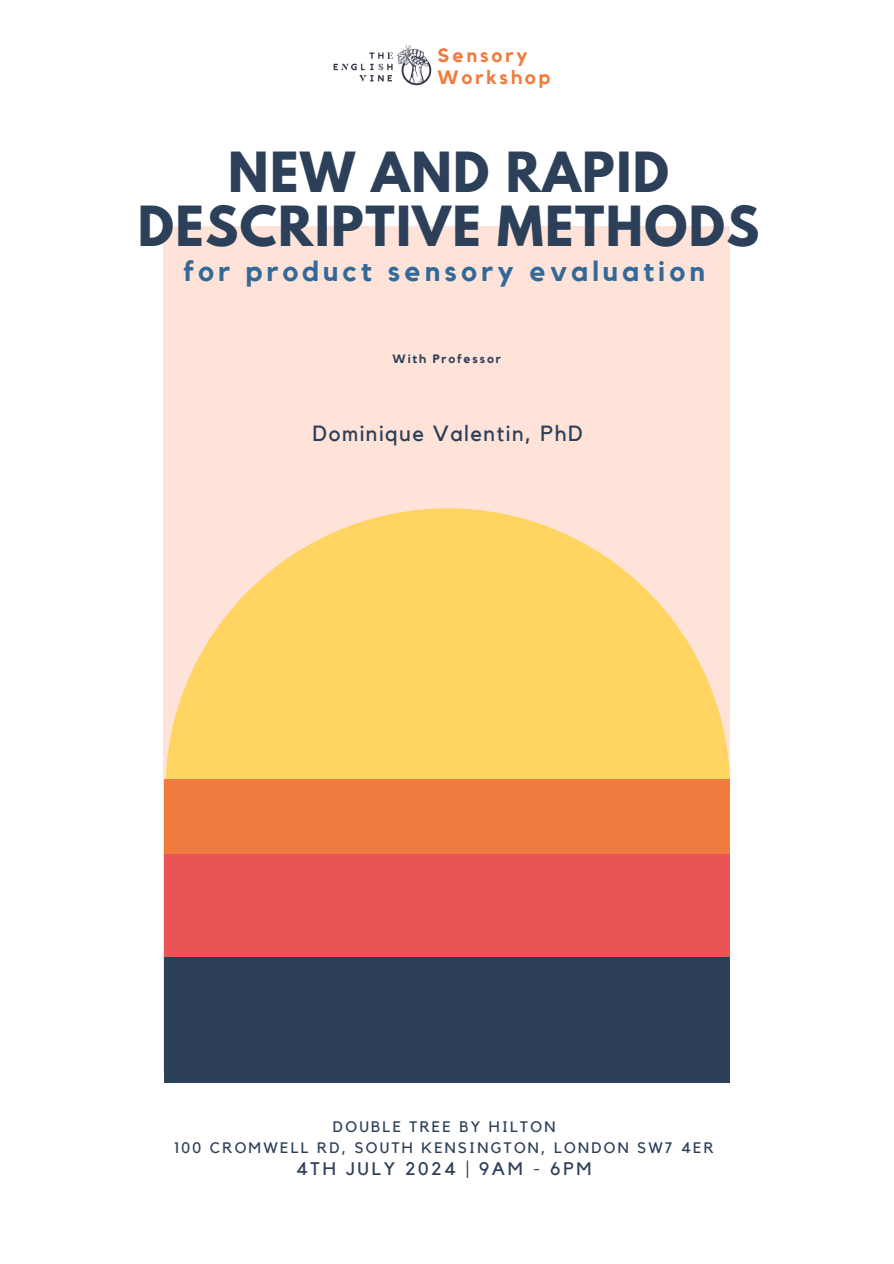
<style>
.page{position:relative;width:894px;height:1264px;background:#fff}
.page>*{position:absolute;margin:0;border:0;box-sizing:border-box;transform-origin:0 0}
.t1{font:700 49.05px/54.6px "League Spartan";letter-spacing:.03em;color:#2d4059;text-align:center}
.t2{font:700 27.9px "Kollektif";letter-spacing:.15em;color:#326999}
.t3{font:21.9px "Kollektif";letter-spacing:.07em;color:#2d4059}
.t4{font:700 19.2px/21.8px "Kollektif";letter-spacing:.15em;color:#f07b3f}
.t5{font:18.15px "Kollektif";letter-spacing:.15em;color:#2d4059}
.t6{font:15.15px/20.2px "Kollektif";letter-spacing:.15em;color:#2d4059;text-align:center}
.t7{font:700 12.15px "Kollektif";letter-spacing:.15em;color:#2d4059}
</style>
<div class="page">
<div style="left:164px;top:226px;width:565px;height:846px;background:#ffe3d8"></div>
<svg style="left:165px;top:508px;width:565px;height:282px;fill:#ffd460"></svg>
<div style="left:164px;top:954px;width:565px;height:128px;background:#2d4059"></div>
<div style="left:164px;top:779px;width:565px;height:79px;background:#f07b3f"></div>
<div style="left:164px;top:854px;width:565px;height:102px;background:#ea5455"></div>
<img style="left:333px;top:44px;width:99px;height:42px">
<p class="t4" style="left:437px;top:45px;width:114px">Sensory<br>Workshop</p>
<p class="t1" style="left:138px;top:151px;width:623px">NEW AND RAPID<br>DESCRIPTIVE METHODS</p>
<p class="t2" style="left:183px;top:258px;width:523px">for product sensory evaluation</p>
<h1 class="t7" style="left:392px;top:353px;width:110px">With Professor</h1>
<h4 class="t3" style="left:312px;top:424px;width:272px">Dominique Valentin, PhD</h4>
<h2 class="t6" style="left:175px;top:1117px;width:540px">DOUBLE TREE BY HILTON<br>100 CROMWELL RD, SOUTH KENSINGTON, LONDON SW7 4ER</h2>
<h2 class="t5" style="left:296px;top:1160px;width:297px">4TH JULY 2024 | 9AM - 6PM</h2>
</div>
